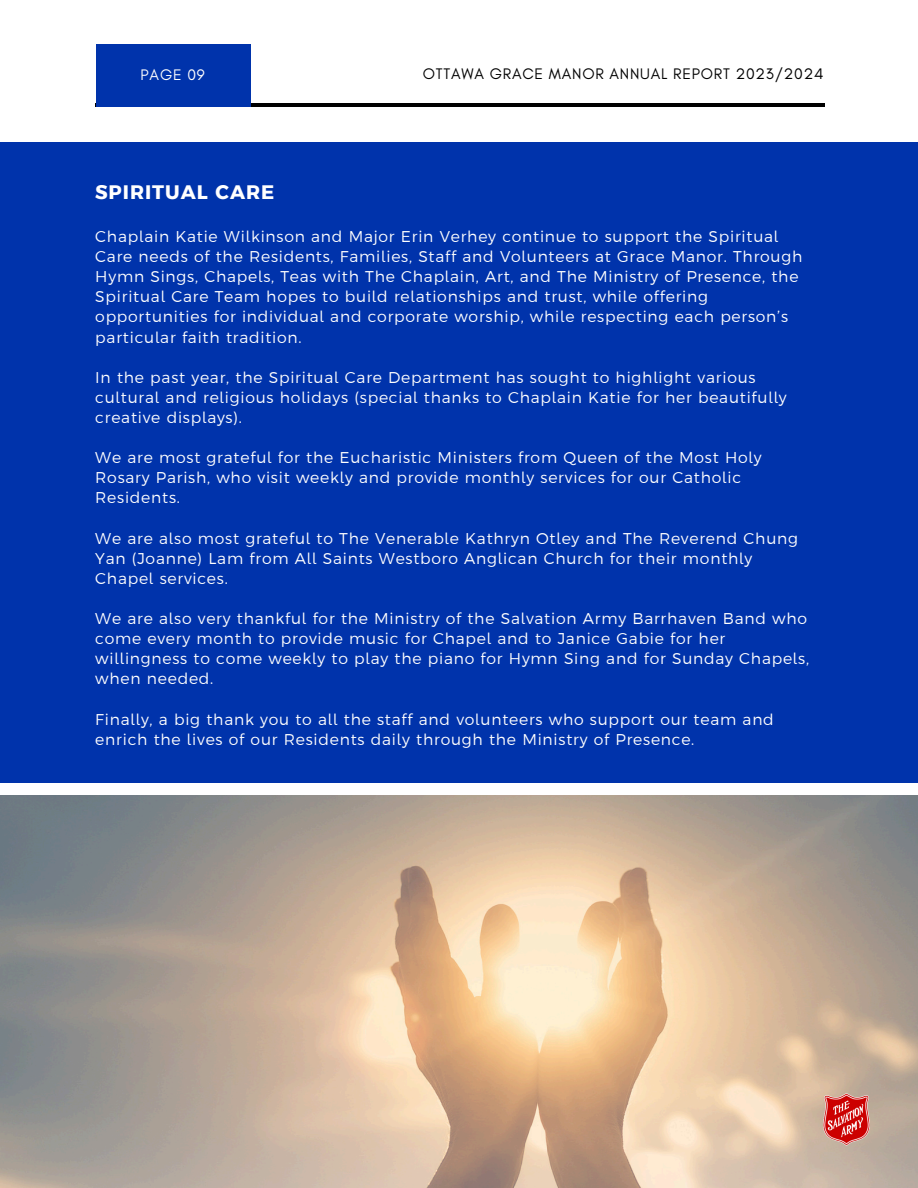
<style>
.page{position:relative;width:918px;height:1188px;background:#fff}
.page>*{position:absolute;margin:0;border:0;box-sizing:border-box;transform-origin:0 0}
.t1{font:700 19.5px "Argentum Sans";letter-spacing:.05em;color:#fff}
.t2{font:300 15.6px/20.1px "Argentum Sans";letter-spacing:.05em;color:#fff}
.t3{font:15.6px "Glacial Indifference";letter-spacing:.05em;color:#000}
.t4{font:15.6px "Glacial Indifference";letter-spacing:.05em;color:#fff}
</style>
<div class="page">
<hr style="left:95px;top:103px;width:729px;height:4px;background:#000">
<div style="left:96px;top:44px;width:155px;height:62px;background:#0033ab"></div>
<img style="left:0;top:795px;width:918px;height:393px">
<img style="left:824px;top:1093px;width:46px;height:53px">
<div style="left:0;top:142px;width:918px;height:641px;background:#0033ab"></div>
<p class="t4" style="left:141px;top:65px;width:66px">PAGE 09</p>
<p class="t3" style="left:423px;top:65px;width:402px">OTTAWA GRACE MANOR ANNUAL REPORT 2023/2024</p>
<p class="t1" style="left:95px;top:181px;width:181px">SPIRITUAL CARE</p>
<h2 class="t2" style="left:95px;top:226px;width:709px">Chaplain Katie Wilkinson and Major Erin Verhey continue to support the Spiritual Care needs of the Residents, Families, Staff and Volunteers at Grace Manor. Through Hymn Sings, Chapels, Teas with The Chaplain, Art, and The Ministry of Presence, the Spiritual Care Team hopes to build relationships and trust, while offering opportunities for individual and corporate worship, while respecting each person’s particular faith tradition.</h2>
<h2 class="t2" style="left:95px;top:367px;width:693px">In the past year, the Spiritual Care Department has sought to highlight various cultural and religious holidays (special thanks to Chaplain Katie for her beautifully creative displays).</h2>
<p class="t2" style="left:95px;top:448px;width:668px">We are most grateful for the Eucharistic Ministers from Queen of the Most Holy<br>Rosary Parish, who visit weekly and provide monthly services for our Catholic<br>Residents.</p>
<h1 class="t2" style="left:95px;top:528px;width:704px">We are also most grateful to The Venerable Kathryn Otley and The Reverend Chung<br>Yan (Joanne) Lam from All Saints Westboro Anglican Church for their monthly<br>Chapel services.</h1>
<p class="t2" style="left:95px;top:608px;width:715px">We are also very thankful for the Ministry of the Salvation Army Barrhaven Band who come every month to provide music for Chapel and to Janice Gabie for her willingness to come weekly to play the piano for Hymn Sing and for Sunday Chapels, when needed.</p>
<p class="t2" style="left:95px;top:709px;width:680px">Finally, a big thank you to all the staff and volunteers who support our team and enrich the lives of our Residents daily through the Ministry of Presence.</p>
</div>
